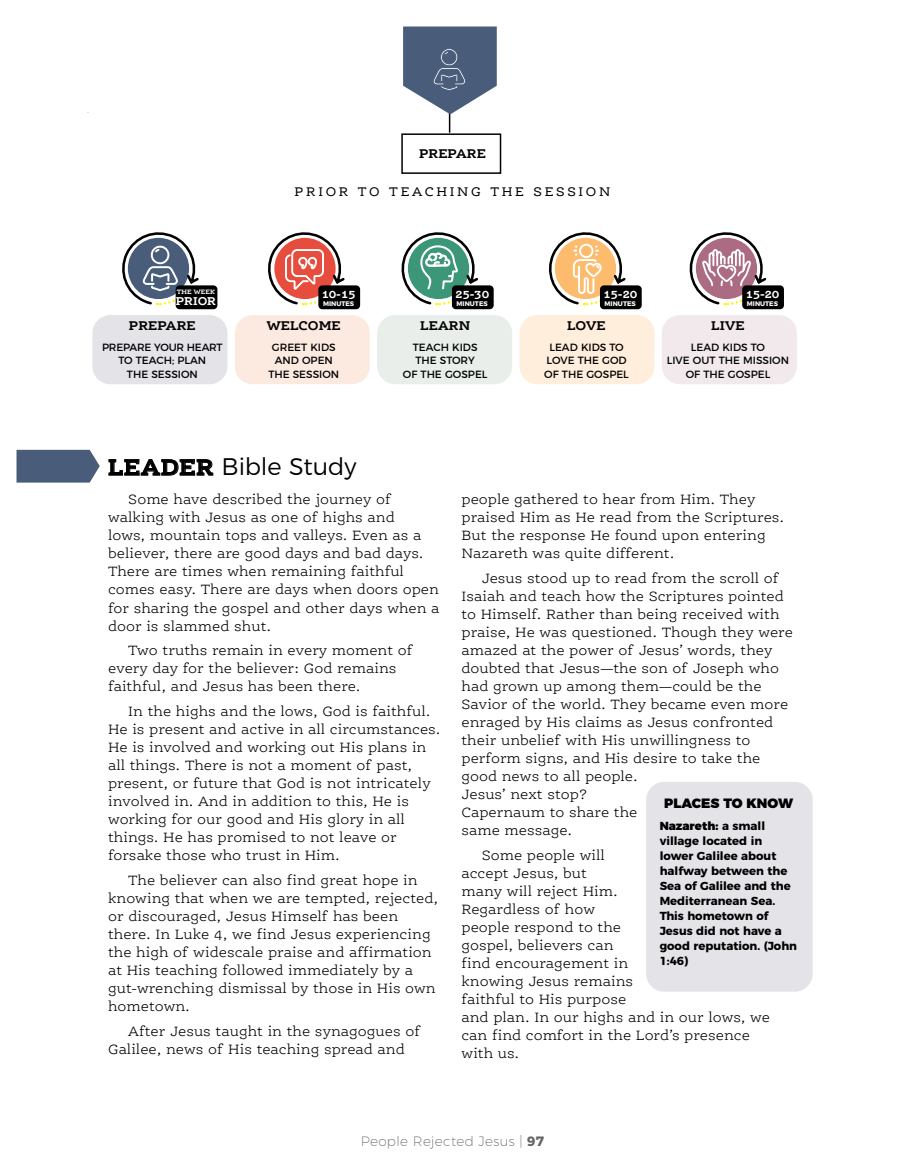
<style>
.page{position:relative;width:905px;height:1168px;background:#fff}
.page>*{position:absolute;margin:0;border:0;box-sizing:border-box;transform-origin:0 0}
.t1{font:300 24px "Montserrat";letter-spacing:-.005em;color:#000}
.t2{font:300 14.7px/18px "Ernestine Pro";color:#000}
.t3{font:700 13.5px "Ernestine Pro";letter-spacing:.005em;color:#000}
.t4{font:13.5px "Ernestine Pro";letter-spacing:.195em;color:#000}
.t5{font:200 13.5px "Montserrat";letter-spacing:.025em;color:#636466}
.t6{font:900 13.5px "Montserrat";color:#000}
.t7{font:700 12.15px "Ernestine Pro";letter-spacing:-.02em;color:#fff}
.t8{font:700 11.7px/15px "Montserrat";color:#000}
.t9{font:10.5px/13.5px "Montserrat";color:#000;text-align:center}
.t10{font:10.5px/13.5px "Montserrat";letter-spacing:-.02em;color:#000;text-align:center}
.t11{font:700 6.75px "Ernestine Pro";color:#fff}
.t12{font:700 6.6px "Montserrat";color:#fff}
.s1{font-family:"Ernestine Pro";font-weight:700}
.s2{font-weight:900}
.s3{font-weight:700}
</style>
<div class="page">
<div style="left:662px;top:315px;width:134px;height:69px;background:#f1e9eb;border-radius:18px"></div>
<div style="left:519px;top:315px;width:135px;height:69px;background:#ffeedb;border-radius:18px"></div>
<div style="left:377px;top:315px;width:135px;height:69px;background:#e9eeea;border-radius:18px"></div>
<div style="left:235px;top:315px;width:135px;height:69px;background:#fceae1;border-radius:18px"></div>
<div style="left:92px;top:315px;width:135px;height:69px;background:#e3e3e8;border-radius:18px"></div>
<div style="left:401px;top:133px;width:100px;height:41px;border:2px solid #000"></div>
<hr style="left:449px;top:98px;width:1px;height:35px;background:#000">
<svg style="left:403px;top:27px;width:94px;height:87px"></svg>
<svg style="left:16px;top:450px;width:84px;height:33px;background:#576985"></svg>
<svg style="left:549px;top:232px;width:77px;height:74px"></svg>
<div style="left:600px;top:285px;width:41px;height:24px;background:#000;border-radius:4px"></div>
<svg style="left:689px;top:232px;width:78px;height:74px"></svg>
<div style="left:742px;top:285px;width:42px;height:24px;background:#000;border-radius:4px"></div>
<svg style="left:122px;top:232px;width:77px;height:74px"></svg>
<div style="left:176px;top:285px;width:41px;height:24px;background:#000;border-radius:4px"></div>
<div style="left:318px;top:285px;width:42px;height:24px;background:#000;border-radius:4px"></div>
<svg style="left:268px;top:232px;width:79px;height:74px"></svg>
<div style="left:452px;top:285px;width:41px;height:24px;background:#000;border-radius:4px"></div>
<svg style="left:401px;top:232px;width:79px;height:78px"></svg>
<div style="left:646px;top:782px;width:166px;height:210px;background:#e3e3e8;border-radius:18px"></div>
<p class="t11" style="left:177px;top:288px;width:40px">THE WEEK</p>
<p class="t7" style="left:176px;top:293px;width:42px">PRIOR</p>
<p class="t3" style="left:129px;top:316px;width:68px">PREPARE</p>
<p class="t10" style="left:102px;top:339px;width:122px">PREPARE YOUR HEART<br>TO TEACH; PLAN<br>THE SESSION</p>
<p class="t3" style="left:419px;top:145px;width:68px">PREPARE</p>
<p class="t4" style="left:294px;top:183px;width:317px">PRIOR TO TEACHING THE SESSION</p>
<p class="t7" style="left:321px;top:286px;width:36px">10-15</p>
<p class="t12" style="left:323px;top:298px;width:33px">MINUTES</p>
<p class="t3" style="left:267px;top:316px;width:76px">WELCOME</p>
<p class="t9" style="left:268px;top:339px;width:72px">GREET KIDS<br>AND OPEN<br>THE SESSION</p>
<p class="t7" style="left:455px;top:286px;width:36px">25-30</p>
<p class="t12" style="left:456px;top:298px;width:33px">MINUTES</p>
<p class="t3" style="left:420px;top:316px;width:52px">LEARN</p>
<p class="t9" style="left:403px;top:339px;width:86px">TEACH KIDS<br>THE STORY<br>OF THE GOSPEL</p>
<p class="t7" style="left:603px;top:286px;width:36px">15-20</p>
<p class="t12" style="left:604px;top:298px;width:33px">MINUTES</p>
<p class="t3" style="left:567px;top:316px;width:40px">LOVE</p>
<p class="t9" style="left:544px;top:339px;width:86px">LEAD KIDS TO<br>LOVE THE GOD<br>OF THE GOSPEL</p>
<p class="t7" style="left:745px;top:286px;width:36px">15-20</p>
<p class="t12" style="left:746px;top:298px;width:33px">MINUTES</p>
<p class="t3" style="left:711px;top:316px;width:35px">LIVE</p>
<p class="t9" style="left:667px;top:339px;width:124px">LEAD KIDS TO<br>LIVE OUT THE MISSION<br>OF THE GOSPEL</p>
<h1 class="t1" style="left:108px;top:448px;width:250px"><span class="s1">LEADER</span> Bible Study</h1>
<p class="t2" style="left:108px;top:490px;width:333px;text-indent:20px">Some have described the journey of walking with Jesus as one of highs and<br>lows, mountain tops and valleys. Even as a believer, there are good days and bad days.<br>There are times when remaining faithful comes easy. There are days when doors open for sharing the gospel and other days when a door is slammed shut.</p>
<p class="t2" style="left:108px;top:641px;width:306px;text-indent:20px">Two truths remain in every moment of every day for the believer: God remains faithful, and Jesus has been there.</p>
<p class="t2" style="left:108px;top:702px;width:334px;text-indent:20px">In the highs and the lows, God is faithful.<br>He is present and active in all circumstances.<br>He is involved and working out His plans in all things. There is not a moment of past, present, or future that God is not intricately involved in. And in addition to this, He is working for our good and His glory in all things. He has promised to not leave or forsake those who trust in Him.</p>
<p class="t2" style="left:108px;top:871px;width:332px;text-indent:20px">The believer can also find great hope in knowing that when we are tempted, rejected, or discouraged, Jesus Himself has been there. In Luke 4, we find Jesus experiencing the high of widescale praise and affirmation at His teaching followed immediately by a gut-wrenching dismissal by those in His own hometown.</p>
<p class="t2" style="left:108px;top:1021px;width:314px;text-indent:20px">After Jesus taught in the synagogues of<br>Galilee, news of His teaching spread and</p>
<p class="t2" style="left:461px;top:490px;width:324px">people gathered to hear from Him. They praised Him as He read from the Scriptures.<br>But the response He found upon entering Nazareth was quite different.</p>
<p class="t2" style="left:461px;top:569px;width:333px;text-indent:20px">Jesus stood up to read from the scroll of Isaiah and teach how the Scriptures pointed to Himself. Rather than being received with praise, He was questioned. Though they were amazed at the power of Jesus’ words, they doubted that Jesus—the son of Joseph who had grown up among them—could be the Savior of the world. They became even more enraged by His claims as Jesus confronted their unbelief with His unwillingness to perform signs, and His desire to take the good news to all people.<br>Jesus’ next stop?<br>Capernaum to share the<br>same message.</p>
<p class="t2" style="left:461px;top:846px;width:310px;text-indent:20px">Some people will<br>accept Jesus, but<br>many will reject Him.<br>Regardless of how<br>people respond to the<br>gospel, believers can<br>find encouragement in<br>knowing Jesus remains<br>faithful to His purpose<br>and plan. In our highs and in our lows, we can find comfort in the Lord’s presence with us.</p>
<p class="t6" style="left:664px;top:792px;width:130px">PLACES TO KNOW</p>
<p class="t8" style="left:659px;top:817px;width:139px"><span class="s2">Nazareth:</span> a small village located in lower Galilee about halfway between the<br>Sea of Galilee and the<br>Mediterranean Sea.<br>This hometown of<br>Jesus did not have a good reputation. (John<br>1:46)</p>
<p class="t5" style="left:361px;top:1131px;width:185px">People Rejected Jesus | <span class="s3">97</span></p>
</div>
